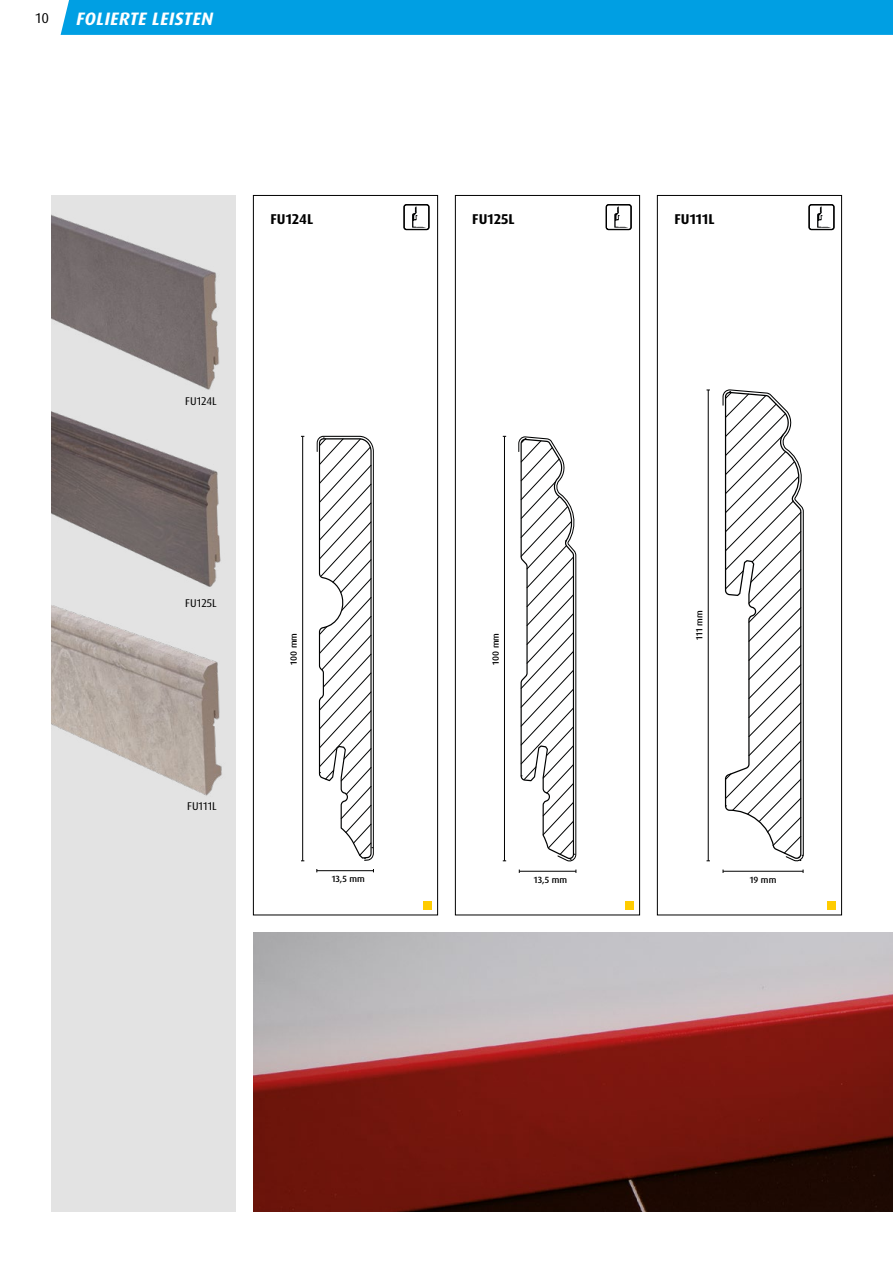
<style>
.page{position:relative;width:893px;height:1263px;background:#fff}
.page>*{position:absolute;margin:0;border:0;box-sizing:border-box;transform-origin:0 0}
.t1{font:italic 700 18px "Dax Pro";letter-spacing:.02em;color:#fff}
.t2{font:14.85px "Arial";color:#010202;scale:.92 1}
.t3{font:14.85px "Arial";color:#010202;scale:.94 1}
.t4{font:700 14.25px "Dax Pro";letter-spacing:.005em;color:#000}
.t5{font:14.25px "Dax Pro";color:#000}
.t6{font:11.25px "Dax Pro";letter-spacing:.005em;color:#000}
.t7{font:500 9px "Dax Pro";letter-spacing:.005em;color:#000}
</style>
<div class="page">
<div style="left:51px;top:195px;width:185px;height:1017px;background:#e3e3e3"></div>
<img style="left:51px;top:605px;width:171px;height:191px">
<img style="left:51px;top:214px;width:168px;height:161px">
<img style="left:51px;top:375px;width:170px;height:212px">
<div style="left:657px;top:195px;width:185px;height:720px;border:1px solid #000"></div>
<div style="left:253px;top:195px;width:185px;height:720px;border:1px solid #000"></div>
<div style="left:455px;top:195px;width:185px;height:720px;border:1px solid #000"></div>
<img style="left:253px;top:932px;width:640px;height:280px">
<div style="left:423px;top:901px;width:9px;height:9px;background:#fc0"></div>
<div style="left:625px;top:901px;width:9px;height:9px;background:#fc0"></div>
<div style="left:827px;top:901px;width:9px;height:9px;background:#fc0"></div>
<div style="left:61px;top:0;width:832px;height:35px;background:#009fe3"></div>
<hr style="left:708px;top:390px;width:1px;height:471px;background:#000">
<svg style="left:722px;top:390px;width:82px;height:471px"></svg>
<hr style="left:723px;top:871px;width:80px;height:1px;background:#000">
<hr style="left:302px;top:436px;width:1px;height:425px;background:#000">
<hr style="left:317px;top:870px;width:56px;height:1px;background:#000">
<hr style="left:504px;top:436px;width:1px;height:425px;background:#000">
<hr style="left:519px;top:871px;width:57px;height:1px;background:#000">
<svg style="left:316px;top:435px;width:58px;height:426px"></svg>
<svg style="left:518px;top:436px;width:59px;height:426px"></svg>
<svg style="left:403px;top:204px;width:27px;height:26px"></svg>
<svg style="left:606px;top:204px;width:26px;height:26px"></svg>
<svg style="left:808px;top:204px;width:27px;height:26px"></svg>
<h3 class="t5" style="left:36px;top:9px;width:15px">10</h3>
<h1 class="t1" style="left:77px;top:7px;width:138px">FOLIERTE LEISTEN</h1>
<h3 class="t4" style="left:270px;top:209px;width:44px">FU124L</h3>
<h3 class="t4" style="left:472px;top:209px;width:44px">FU125L</h3>
<h3 class="t4" style="left:674px;top:209px;width:42px">FU111L</h3>
<p class="t6" style="left:185px;top:394px;width:33px">FU124L</p>
<p class="t6" style="left:185px;top:596px;width:33px">FU125L</p>
<p class="t6" style="left:187px;top:799px;width:31px">FU111L</p>
<p class="t7" style="left:288px;top:665px;width:33px;rotate:-90deg">100 mm</p>
<p class="t7" style="left:490px;top:665px;width:33px;rotate:-90deg">100 mm</p>
<p class="t7" style="left:332px;top:873px;width:35px">13,5 mm</p>
<p class="t7" style="left:534px;top:874px;width:35px">13,5 mm</p>
<h2 class="t2" style="left:332px;top:872px;width:30px">13.5</h2>
<h2 class="t3" style="left:534px;top:876px;width:30px">13.5</h2>
<p class="t7" style="left:694px;top:640px;width:31px;rotate:-90deg">111 mm</p>
<p class="t7" style="left:750px;top:874px;width:28px">19 mm</p>
</div>
